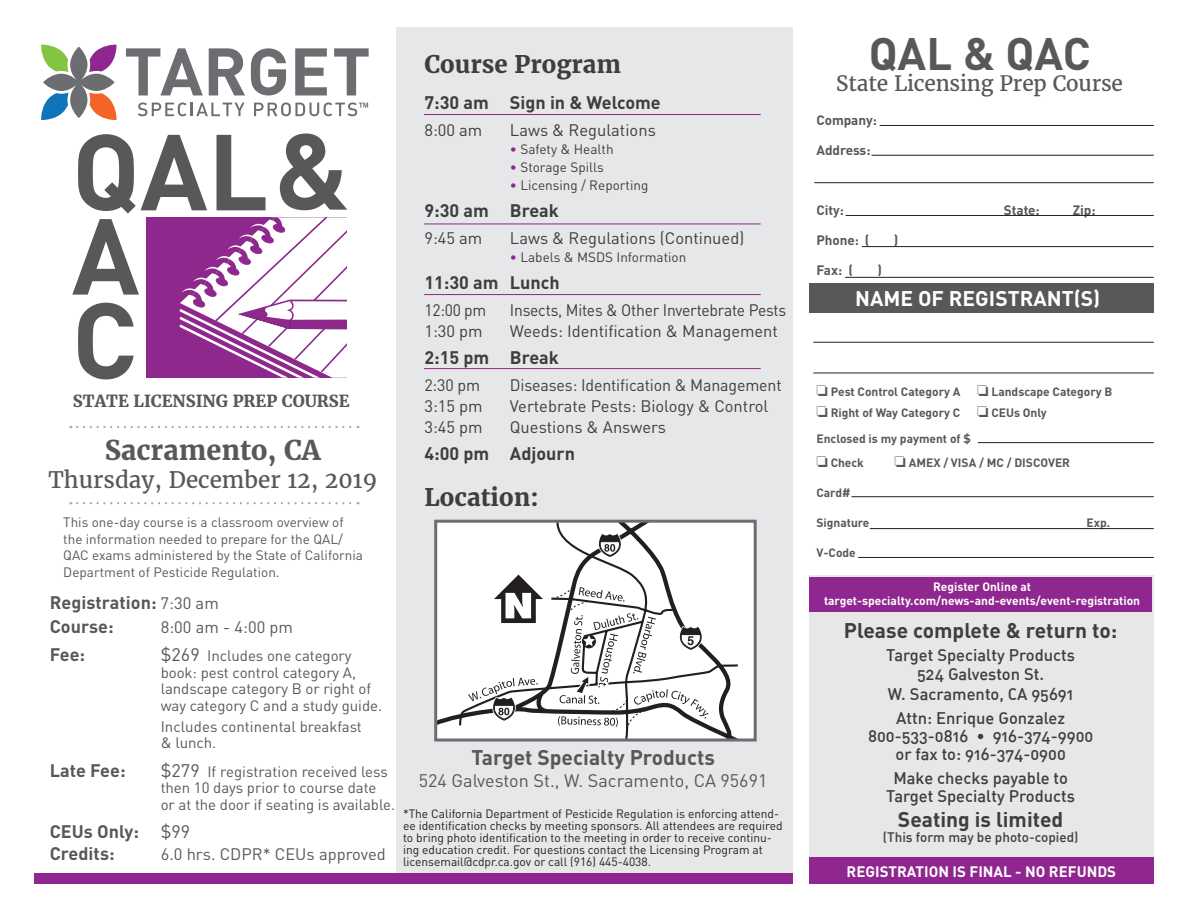
<style>
.page{position:relative;width:1188px;height:918px;background:#fff}
.page>*{position:absolute;margin:0;border:0;box-sizing:border-box;transform-origin:0 0}
.t1{font:700 106.05px/84.3px "DIN";color:#57585a}
.t2{font:700 45px "DIN";color:#57585a}
.t3{font:700 27px "Merriweather";color:#57585a}
.t4{font:700 24px "Merriweather";color:#3e3e3f}
.t5{font:22.5px "Merriweather";color:#57585a}
.t6{font:700 21px "DIN";color:#3e3e3f}
.t7{font:21px "Merriweather";letter-spacing:-.01em;color:#57585a}
.t8{font:700 21px "DIN";color:#57585a}
.t9{font:700 21px "DIN";color:#fff}
.t10{font:700 18px "DIN";color:#3e3e3f}
.t11{font:700 18px/24px "DIN";letter-spacing:.005em;color:#57585a}
.t12{font:18px "DIN";color:#57585a}
.t13{font:16.5px "DIN";color:#3e3e3f}
.t14{font:16.5px/18px "DIN Medium Alternate";color:#3e3e3f;text-align:center}
.t15{font:16.5px "DIN";color:#3e3e3f;scale:.95 1}
.t16{font:16.5px "DIN";letter-spacing:.005em;color:#57585a}
.t17{font:700 16.5px "Merriweather";color:#57585a}
.t18{font:15px/16.5px "DIN";letter-spacing:-.005em;color:#57585a}
.t19{font:700 15px "DIN";color:#fff}
.t20{font:13.5px/16.5px "DIN";color:#57585a}
.t21{font:13.5px "DIN";color:#3e3e3f}
.t22{font:700 13.5px "DIN";letter-spacing:-.005em;color:#57585a}
.t23{font:13.5px "DIN Medium Alternate";color:#3e3e3f}
.t24{font:12px/12px "DIN";letter-spacing:-.005em;color:#231f20}
.t25{font:700 12px/25.5px "DIN";color:#57585a}
.t26{font:700 12px/13.5px "DIN";color:#fff;text-align:center}
.s1{color:#90268f}
.s2{font-weight:400;font-size:16.5px}
.s3{font-size:18px}
.s4{font-weight:400}
</style>
<div class="page">
<div style="left:396px;top:27px;width:396px;height:848px;background:#e6e7e9"></div>
<div style="left:34px;top:874px;width:758px;height:10px;background:#90268f"></div>
<svg style="left:41px;top:45px;width:76px;height:75px"></svg>
<svg style="left:126px;top:48px;width:77px;height:47px"></svg>
<svg style="left:209px;top:48px;width:36px;height:47px"></svg>
<svg style="left:251px;top:48px;width:35px;height:47px"></svg>
<svg style="left:295px;top:48px;width:32px;height:47px"></svg>
<svg style="left:334px;top:48px;width:35px;height:47px"></svg>
<svg style="left:138px;top:102px;width:107px;height:14px"></svg>
<svg style="left:254px;top:102px;width:114px;height:14px"></svg>
<div style="left:438px;top:524px;width:315px;height:214px;background:#fff"></div>
<svg style="left:458px;top:524px;width:282px;height:214px;background:#f2f2f2"></svg>
<svg style="left:589px;top:533px;width:42px;height:25px"></svg>
<svg style="left:468px;top:575px;width:246px;height:155px;background:#dadada"></svg>
<div style="left:434px;top:520px;width:323px;height:222px;border:3px solid #6c6d70"></div>
<hr style="left:424px;top:114px;width:337px;height:1px;background:#90268f">
<hr style="left:424px;top:224px;width:337px;height:1px;background:#90268f">
<hr style="left:424px;top:294px;width:337px;height:1px;background:#90268f">
<hr style="left:424px;top:368px;width:337px;height:1px;background:#90268f">
<svg style="left:77px;top:426px;width:281px;height:2px"></svg>
<svg style="left:77px;top:502px;width:281px;height:2px"></svg>
<div style="left:147px;top:217px;width:200px;height:161px;background:#8f288d"></div>
<svg style="left:179px;top:217px;width:168px;height:161px"></svg>
<div style="left:810px;top:576px;width:344px;height:308px;background:#e6e7e9"></div>
<div style="left:810px;top:857px;width:344px;height:27px;background:#90268f"></div>
<div style="left:810px;top:284px;width:344px;height:29px;background:#57585a"></div>
<hr style="left:880px;top:125px;width:274px;height:1px;background:#231f20">
<hr style="left:872px;top:155px;width:282px;height:1px;background:#231f20">
<hr style="left:846px;top:215px;width:308px;height:1px;background:#231f20">
<hr style="left:862px;top:246px;width:292px;height:1px;background:#231f20">
<hr style="left:813px;top:342px;width:341px;height:1px;background:#231f20">
<hr style="left:814px;top:182px;width:340px;height:1px;background:#231f20">
<hr style="left:845px;top:277px;width:309px;height:1px;background:#231f20">
<hr style="left:813px;top:373px;width:341px;height:1px;background:#231f20">
<hr style="left:851px;top:496px;width:303px;height:1px;background:#231f20">
<hr style="left:870px;top:528px;width:284px;height:1px;background:#231f20">
<hr style="left:858px;top:557px;width:296px;height:1px;background:#231f20">
<hr style="left:978px;top:442px;width:176px;height:1px;background:#231f20">
<div style="left:810px;top:577px;width:342px;height:34px;background:#90268f"></div>
<h1 class="t1" style="left:72px;top:125px;width:280px">QAL&amp;<br>A<br>C</h1>
<h3 class="t17" style="left:73px;top:391px;width:278px">STATE LICENSING PREP COURSE</h3>
<h3 class="t4" style="left:424px;top:50px;width:198px">Course Program</h3>
<h3 class="t10" style="left:424px;top:91px;width:238px">7:30 am Sign in &amp; Welcome</h3>
<h3 class="t13" style="left:424px;top:120px;width:60px">8:00 am</h3>
<h3 class="t13" style="left:510px;top:120px;width:147px">Laws &amp; Regulations</h3>
<p class="t21" style="left:510px;top:141px;width:105px"><span class="s1">•</span> Safety &amp; Health</p>
<p class="t21" style="left:510px;top:159px;width:95px"><span class="s1">•</span> Storage Spills</p>
<p class="t21" style="left:510px;top:177px;width:140px"><span class="s1">•</span> Licensing / Reporting</p>
<h3 class="t10" style="left:424px;top:199px;width:136px">9:30 am Break</h3>
<h3 class="t13" style="left:424px;top:228px;width:60px">9:45 am</h3>
<h3 class="t13" style="left:510px;top:228px;width:236px">Laws &amp; Regulations (Continued)</h3>
<p class="t21" style="left:510px;top:249px;width:178px"><span class="s1">•</span> Labels &amp; MSDS Information</p>
<h3 class="t10" style="left:424px;top:271px;width:137px">11:30 am Lunch</h3>
<h3 class="t15" style="left:424px;top:300px;width:67px">12:00 pm</h3>
<h3 class="t15" style="left:510px;top:300px;width:292px">Insects, Mites &amp; Other Invertebrate Pests</h3>
<h3 class="t13" style="left:424px;top:321px;width:60px">1:30 pm</h3>
<h3 class="t13" style="left:510px;top:321px;width:270px">Weeds: Identification &amp; Management</h3>
<h3 class="t10" style="left:424px;top:346px;width:136px">2:15 pm Break</h3>
<h3 class="t13" style="left:424px;top:375px;width:57px">2:30 pm</h3>
<h3 class="t13" style="left:510px;top:375px;width:273px">Diseases: Identification &amp; Management</h3>
<h3 class="t13" style="left:424px;top:396px;width:60px">3:15 pm</h3>
<h3 class="t13" style="left:510px;top:396px;width:260px">Vertebrate Pests: Biology &amp; Control</h3>
<h3 class="t13" style="left:424px;top:417px;width:60px">3:45 pm</h3>
<h3 class="t13" style="left:510px;top:417px;width:158px">Questions &amp; Answers</h3>
<h3 class="t3" style="left:105px;top:433px;width:218px">Sacramento, CA</h3>
<h3 class="t10" style="left:424px;top:442px;width:152px">4:00 pm Adjourn</h3>
<h3 class="t5" style="left:48px;top:466px;width:330px">Thursday, December 12, 2019</h3>
<h3 class="t4" style="left:424px;top:483px;width:116px">Location:</h3>
<p class="t20" style="left:63px;top:514px;width:301px">This one-day course is a classroom overview of the information needed to prepare for the QAL/ QAC exams administered by the State of California Department of Pesticide Regulation.</p>
<h3 class="t11" style="left:50px;top:590px;width:171px">Registration: <span class="s2">7:30 am<br></span>Course:</h3>
<h3 class="t16" style="left:161px;top:617px;width:134px">8:00 am - 4:00 pm</h3>
<h3 class="t11" style="left:50px;top:642px;width:37px">Fee:</h3>
<p class="t18" style="left:161px;top:647px;width:223px"><span class="s3">$269</span> Includes one category book: pest control category A, landscape category B or right of way category C and a study guide.</p>
<p class="t18" style="left:161px;top:718px;width:203px">Includes continental breakfast &amp; lunch.</p>
<h3 class="t11" style="left:50px;top:758px;width:78px">Late Fee:</h3>
<p class="t18" style="left:161px;top:763px;width:236px"><span class="s3">$279</span> If registration received less then 10 days prior to course date<br>or at the door if seating is available.</p>
<h3 class="t11" style="left:50px;top:820px;width:142px;line-height:21.6px">CEUs Only: <span class="s4">$99<br></span>Credits:</h3>
<h3 class="t16" style="left:161px;top:844px;width:227px">6.0 hrs. CDPR* CEUs approved</h3>
<h3 class="t8" style="left:471px;top:743px;width:245px">Target Specialty Products</h3>
<h3 class="t12" style="left:419px;top:770px;width:350px">524 Galveston St., W. Sacramento, CA 95691</h3>
<p class="t24" style="left:403px;top:807px;width:381px">*The California Department of Pesticide Regulation is enforcing attend&shy;ee identification checks by meeting sponsors. All attendees are required to bring photo identification to the meeting in order to receive continu&shy;ing education credit. For questions contact the Licensing Program at licensemail@cdpr.ca.gov or call (916) 445-4038.</p>
<h2 class="t2" style="left:869px;top:24px;width:223px">QAL &amp; QAC</h2>
<h3 class="t7" style="left:836px;top:70px;width:288px">State Licensing Prep Course</h3>
<p class="t22" style="left:816px;top:111px;width:62px">Company:</p>
<p class="t22" style="left:816px;top:141px;width:56px">Address:</p>
<p class="t22" style="left:816px;top:201px;width:29px">City:</p>
<p class="t22" style="left:1004px;top:201px;width:37px">State:</p>
<p class="t22" style="left:1073px;top:201px;width:24px">Zip:</p>
<p class="t22" style="left:816px;top:231px;width:55px">Phone: (</p>
<p class="t22" style="left:894px;top:231px;width:6px">)</p>
<p class="t22" style="left:816px;top:261px;width:38px">Fax: (</p>
<p class="t22" style="left:877px;top:261px;width:6px">)</p>
<h3 class="t9" style="left:855px;top:285px;width:247px">NAME OF REGISTRANT(S)</h3>
<p class="t25" style="left:816px;top:379px;width:297px">□ Pest Control Category A □ Landscape Category B</p>
<p class="t25" style="left:816px;top:400px;width:232px">□ Right of Way Category C □ CEUs Only<br>Enclosed is my payment of $</p>
<p class="t25" style="left:816px;top:449px;width:49px">□ Check</p>
<p class="t25" style="left:894px;top:449px;width:177px">□ AMEX / VISA / MC / DISCOVER</p>
<p class="t25" style="left:816px;top:479px;width:35px">Card#</p>
<p class="t25" style="left:816px;top:509px;width:55px">Signature</p>
<p class="t25" style="left:1086px;top:509px;width:25px">Exp.</p>
<p class="t25" style="left:816px;top:539px;width:41px">V-Code</p>
<p class="t26" style="left:824px;top:580px;width:318px">Register Online at target-specialty.com/news-and-events/event-registration</p>
<h3 class="t6" style="left:844px;top:617px;width:275px">Please complete &amp; return to:</h3>
<h3 class="t14" style="left:886px;top:645px;width:190px;line-height:19.5px">Target Specialty Products<br>524 Galveston St.<br>W. Sacramento, CA 95691</h3>
<h3 class="t14" style="left:868px;top:708px;width:227px">Attn: Enrique Gonzalez<br>800-533-0816 • 916-374-9900 or fax to: 916-374-0900</h3>
<h3 class="t14" style="left:886px;top:768px;width:190px">Make checks payable to<br>Target Specialty Products</h3>
<h3 class="t6" style="left:898px;top:806px;width:167px">Seating is limited</h3>
<p class="t23" style="left:883px;top:829px;width:197px">(This form may be photo-copied)</p>
<p class="t19" style="left:847px;top:861px;width:271px">REGISTRATION IS FINAL - NO REFUNDS</p>
</div>
